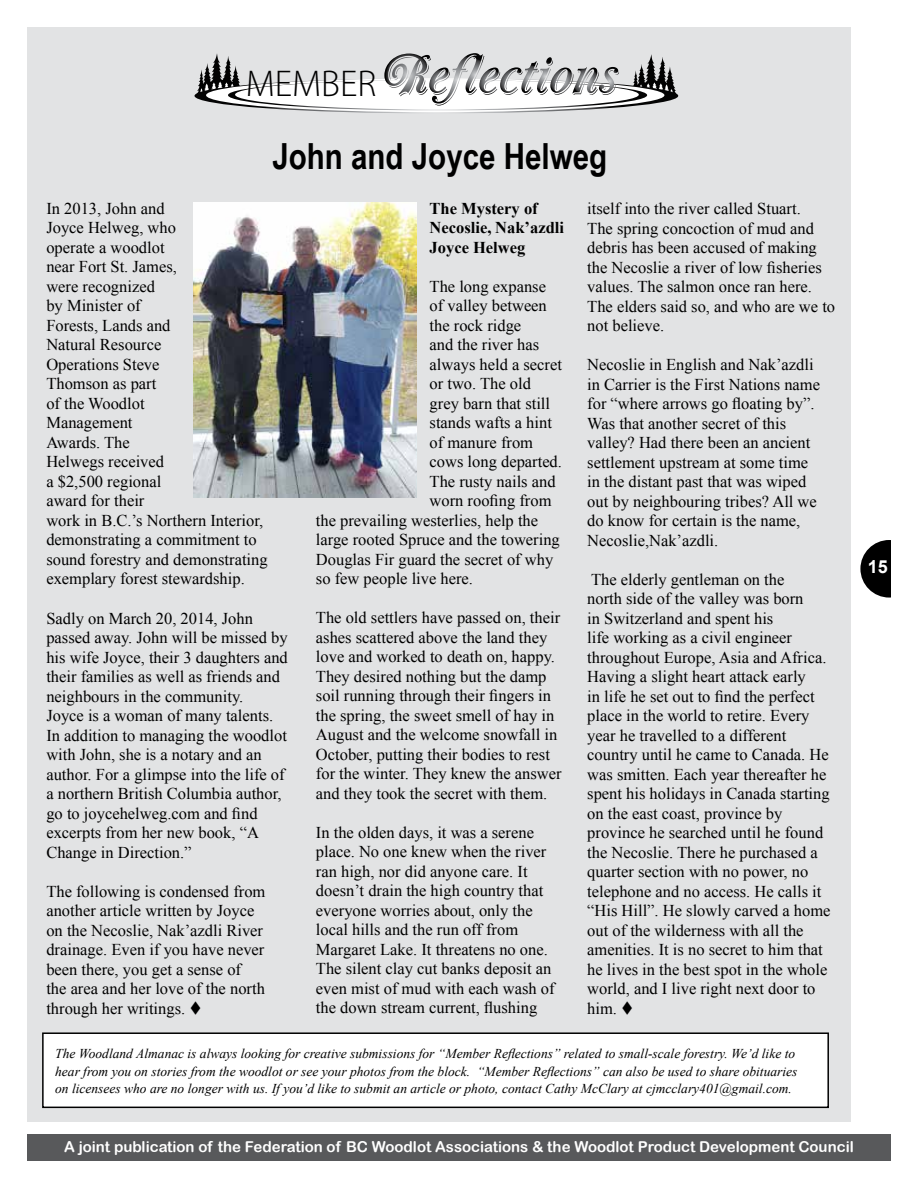
<style>
.page{position:relative;width:918px;height:1188px;background:#fff}
.page>*{position:absolute;margin:0;border:0;box-sizing:border-box;transform-origin:0 0}
.t1{font:300 37.35px "Myriad Pro";color:#000}
.t2{font:700 36px "Arial Narrow";color:#000}
.t3{font:700 18px "Arial";color:#fff}
.t4{font:16.5px/19.5px "Times New Roman";color:#000}
.t5{font:700 16.5px/19.5px "Times New Roman";color:#000}
.t6{font:15px "Arial Rounded MT Bold";color:#fff}
.t7{font:italic 13.5px/18px "Times New Roman";color:#000}
</style>
<div class="page">
<div style="left:27px;top:1134px;width:864px;height:27px;background:#58595b"></div>
<div style="left:860px;top:540px;width:58px;height:58px;background:#000;border-radius:50%"></div>
<div style="left:891px;top:502px;width:27px;height:135px;background:#fff"></div>
<div style="left:27px;top:27px;width:823px;height:1094px;background:#e2e3e4"></div>
<svg style="left:195px;top:53px;width:483px;height:60px"></svg>
<div style="left:42px;top:1032px;width:787px;height:76px;background:#fff;border:2px solid #000"></div>
<img style="left:194px;top:202px;width:222px;height:296px">
<h1 class="t1" style="left:246px;top:63px;width:132px">MEMBER</h1>
<h2 class="t2" style="left:272px;top:129px;width:336px">John and Joyce Helweg</h2>
<p class="t4" style="left:46px;top:198px;width:223px">In 2013, John and<br>Joyce Helweg, who<br>operate a woodlot<br>near Fort St. James,<br>were recognized<br>by Minister of<br>Forests, Lands and<br>Natural Resource<br>Operations Steve<br>Thomson as part<br>of the Woodlot<br>Management<br>Awards. The<br>Helwegs received<br>a $2,500 regional<br>award for their<br>work in B.C.’s Northern Interior, demonstrating a commitment to sound forestry and demonstrating exemplary forest stewardship.</p>
<p class="t4" style="left:46px;top:608px;width:243px">Sadly on March 20, 2014, John passed away. John will be missed by his wife Joyce, their 3 daughters and their families as well as friends and neighbours in the community.<br>Joyce is a woman of many talents.<br>In addition to managing the woodlot with John, she is a notary and an author. For a glimpse into the life of a northern British Columbia author, go to joycehelweg.com and find excerpts from her new book, “A<br>Change in Direction.”</p>
<p class="t4" style="left:46px;top:881px;width:221px">The following is condensed from another article written by Joyce on the Necoslie, Nak’azdli River drainage. Even if you have never been there, you get a sense of<br>the area and her love of the north through her writings. ▼</p>
<p class="t5" style="left:430px;top:198px;width:136px">The Mystery of<br>Necoslie, Nak’azdli<br>Joyce Helweg</p>
<p class="t4" style="left:430px;top:276px;width:118px">The long expanse</p>
<p class="t4" style="left:430px;top:296px;width:119px">of valley between</p>
<p class="t4" style="left:430px;top:315px;width:93px">the rock ridge</p>
<p class="t4" style="left:430px;top:335px;width:111px">and the river has</p>
<p class="t4" style="left:430px;top:354px;width:134px">always held a secret</p>
<p class="t4" style="left:430px;top:374px;width:103px">or two. The old</p>
<p class="t4" style="left:430px;top:393px;width:122px">grey barn that still</p>
<p class="t4" style="left:430px;top:413px;width:124px">stands wafts a hint</p>
<p class="t4" style="left:430px;top:432px;width:105px">of manure from</p>
<p class="t4" style="left:430px;top:452px;width:134px">cows long departed.</p>
<p class="t4" style="left:430px;top:471px;width:128px">The rusty nails and</p>
<p class="t4" style="left:430px;top:491px;width:123px">worn roofing from</p>
<p class="t4" style="left:316px;top:510px;width:224px">the prevailing westerlies, help the</p>
<p class="t4" style="left:316px;top:530px;width:245px">large rooted Spruce and the towering</p>
<p class="t4" style="left:316px;top:549px;width:239px">Douglas Fir guard the secret of why</p>
<p class="t4" style="left:316px;top:569px;width:159px">so few people live here.</p>
<p class="t4" style="left:316px;top:608px;width:247px">The old settlers have passed on, their ashes scattered above the land they love and worked to death on, happy.<br>They desired nothing but the damp soil running through their fingers in the spring, the sweet smell of hay in August and the welcome snowfall in October, putting their bodies to rest for the winter. They knew the answer and they took the secret with them.</p>
<p class="t4" style="left:316px;top:822px;width:240px">In the olden days, it was a serene place. No one knew when the river ran high, nor did anyone care. It doesn’t drain the high country that everyone worries about, only the local hills and the run off from Margaret Lake. It threatens no one.<br>The silent clay cut banks deposit an even mist of mud with each wash of the down stream current, flushing</p>
<p class="t4" style="left:587px;top:199px;width:249px">itself into the river called Stuart.<br>The spring concoction of mud and debris has been accused of making the Necoslie a river of low fisheries values. The salmon once ran here.<br>The elders said so, and who are we to not believe.</p>
<p class="t4" style="left:587px;top:355px;width:234px">Necoslie in English and Nak’azdli in Carrier is the First Nations name for “where arrows go floating by”.<br>Was that another secret of this valley? Had there been an ancient settlement upstream at some time in the distant past that was wiped out by neighbouring tribes? All we do know for certain is the name,<br>Necoslie,Nak’azdli.</p>
<p class="t4" style="left:587px;top:569px;width:245px">The elderly gentleman on the<br>north side of the valley was born<br>in Switzerland and spent his<br>life working as a civil engineer throughout Europe, Asia and Africa.<br>Having a slight heart attack early<br>in life he set out to find the perfect place in the world to retire. Every year he travelled to a different country until he came to Canada. He was smitten. Each year thereafter he spent his holidays in Canada starting on the east coast, province by province he searched until he found the Necoslie. There he purchased a quarter section with no power, no telephone and no access. He calls it “His Hill”. He slowly carved a home out of the wilderness with all the amenities. It is no secret to him that he lives in the best spot in the whole world, and I live right next door to him. ▼</p>
<p class="t7" style="left:55px;top:1044px;width:744px">The Woodland Almanac is always looking for creative submissions for “Member Reflections” related to small-scale forestry. We’d like to hear from you on stories from the woodlot or see your photos from the block. “Member Reflections” can also be used to share obituaries on licensees who are no longer with us. If you’d like to submit an article or photo, contact Cathy McClary at cjmcclary401@gmail.com.</p>
<p class="t3" style="left:868px;top:554px;width:22px">15</p>
<p class="t6" style="left:64px;top:1138px;width:791px">A joint publication of the Federation of BC Woodlot Associations &amp; the Woodlot Product Development Council</p>
</div>
